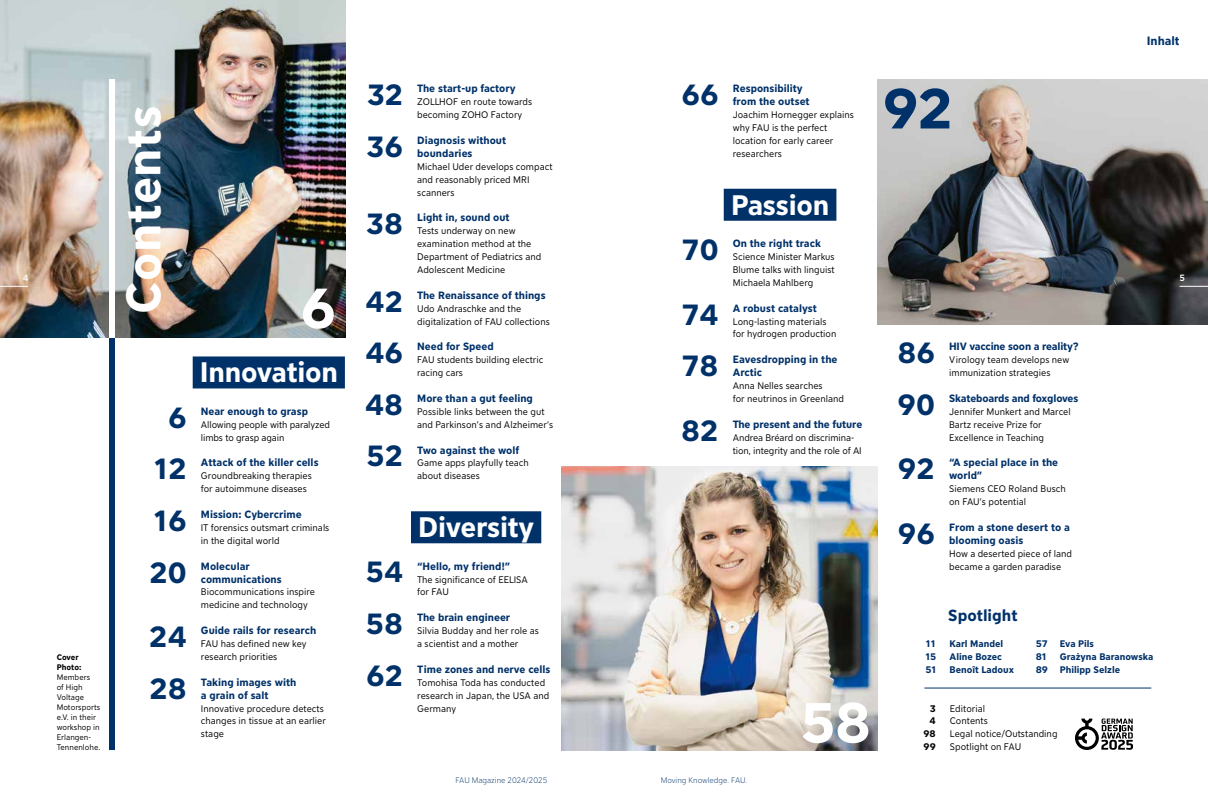
<style>
.page{position:relative;width:1208px;height:808px;background:#fff}
.page>*{position:absolute;margin:0;border:0;box-sizing:border-box;transform-origin:0 0}
.t1{font:700 56px "FAU Sans";color:#fff}
.t2{font:700 56px "FAU Sans";color:#003169}
.t3{font:700 48px "FAU Sans";letter-spacing:.01em;color:#fff}
.t4{font:700 29px/51.6px "FAU Sans";color:#003169}
.t5{font:700 28px "FAU Sans";letter-spacing:-.01em;color:#fff}
.t6{font:700 16px "FAU Sans";color:#003169}
.t7{font:700 12px "FAU Sans";color:#003169}
.t8{font:700 10.5px/12.9px "FAU Sans";color:#003169}
.t9{font:9.5px/12.9px "FAU Sans";color:#000}
.t10{font:700 9.5px/12.9px "FAU Sans";color:#003169}
.t11{font:700 9.5px "FAU Sans";color:#000}
.t12{font:500 9px "FAU Sans";color:#fff}
.t13{font:8px/10px "FAU Sans";color:#000}
.t14{font:300 8px "FAU Sans";color:#003169}
.t15{font:700 8px/10px "FAU Sans";color:#000}
</style>
<div class="page">
<img style="left:0;top:0;width:345px;height:337px">
<svg style="left:0;top:286px;width:28px;height:1px"></svg>
<div style="left:110px;top:79px;width:5px;height:671px;background:#003169"></div>
<div style="left:193px;top:356px;width:152px;height:32px;background:#003169"></div>
<div style="left:411px;top:511px;width:130px;height:32px;background:#003169"></div>
<div style="left:110px;top:79px;width:5px;height:258px;background:#fff"></div>
<img style="left:877px;top:79px;width:331px;height:245px">
<svg style="left:1179px;top:286px;width:29px;height:1px"></svg>
<img style="left:561px;top:466px;width:316px;height:284px">
<svg style="left:1075px;top:718px;width:58px;height:32px"></svg>
<div style="left:723px;top:189px;width:113px;height:32px;background:#003169"></div>
<hr style="left:924px;top:688px;width:227px;height:1px;background:#003169">
<p class="t12" style="left:23px;top:272px;width:7px">4</p>
<p class="t15" style="left:57px;top:652px;width:26px">Cover<br>Photo:</p>
<p class="t13" style="left:57px;top:672px;width:45px">Members<br>of High<br>Voltage<br>Motorsports e.V. in their workshop in<br>Erlangen-<br>Tennenlohe.</p>
<h2 class="t3" style="left:109px;top:314px;width:210px;rotate:-90deg">Contents</h2>
<h3 class="t4" style="left:149px;top:390px;width:39px;text-align:justify;text-indent:19px">6<br>12<br>16<br>20</h3>
<h3 class="t4" style="left:149px;top:609px;width:39px">24<br>28</h3>
<h1 class="t1" style="left:300px;top:268px;width:37px">6</h1>
<h3 class="t5" style="left:200px;top:352px;width:139px">Innovation</h3>
<p class="t8" style="left:201px;top:404px;width:109px">Near enough to grasp</p>
<p class="t9" style="left:201px;top:417px;width:131px">Allowing people with paralyzed limbs to grasp again</p>
<p class="t8" style="left:201px;top:456px;width:119px">Attack of the killer cells</p>
<p class="t9" style="left:201px;top:469px;width:113px">Groundbreaking therapies for autoimmune diseases</p>
<p class="t8" style="left:201px;top:507px;width:102px">Mission: Cybercrime</p>
<p class="t9" style="left:201px;top:521px;width:130px">IT forensics outsmart criminals in the digital world</p>
<p class="t8" style="left:201px;top:559px;width:82px">Molecular communications</p>
<p class="t9" style="left:201px;top:585px;width:116px">Biocommunications inspire medicine and technology</p>
<p class="t8" style="left:201px;top:623px;width:117px">Guide rails for research</p>
<p class="t9" style="left:201px;top:637px;width:107px">FAU has defined new key research priorities</p>
<p class="t8" style="left:201px;top:675px;width:97px">Taking images with a grain of salt</p>
<p class="t9" style="left:201px;top:701px;width:127px">Innovative procedure detects changes in tissue at an earlier stage</p>
<h3 class="t4" style="left:366px;top:67px;width:38px">32<br>36</h3>
<h3 class="t4" style="left:366px;top:196px;width:39px">38</h3>
<h3 class="t4" style="left:365px;top:274px;width:40px;text-align:justify">42<br>46<br>48<br>52</h3>
<h3 class="t4" style="left:365px;top:545px;width:39px;text-align:justify">54<br>58<br>62</h3>
<p class="t8" style="left:417px;top:82px;width:100px">The start-up factory</p>
<p class="t9" style="left:417px;top:95px;width:116px">ZOLLHOF en route towards becoming ZOHO Factory</p>
<p class="t8" style="left:417px;top:133px;width:90px">Diagnosis without boundaries</p>
<p class="t9" style="left:417px;top:159px;width:137px">Michael Uder develops compact and reasonably priced MRI scanners</p>
<p class="t8" style="left:417px;top:211px;width:94px">Light in, sound out</p>
<p class="t9" style="left:417px;top:224px;width:126px">Tests underway on new examination method at the<br>Department of Pediatrics and<br>Adolescent Medicine</p>
<p class="t8" style="left:417px;top:288px;width:130px">The Renaissance of things</p>
<p class="t9" style="left:417px;top:301px;width:134px">Udo Andraschke and the digitalization of FAU collections</p>
<p class="t8" style="left:417px;top:340px;width:78px">Need for Speed</p>
<p class="t9" style="left:417px;top:353px;width:128px">FAU students building electric racing cars</p>
<p class="t8" style="left:417px;top:391px;width:117px">More than a gut feeling</p>
<p class="t9" style="left:417px;top:404px;width:138px">Possible links between the gut and Parkinson’s and Alzheimer’s</p>
<p class="t8" style="left:417px;top:443px;width:104px">Two against the wolf</p>
<p class="t9" style="left:417px;top:456px;width:113px">Game apps playfully teach about diseases</p>
<h3 class="t5" style="left:418px;top:507px;width:118px">Diversity</h3>
<p class="t8" style="left:417px;top:559px;width:95px">“Hello, my friend!”</p>
<p class="t9" style="left:417px;top:572px;width:112px">The significance of EELISA for FAU</p>
<p class="t8" style="left:417px;top:610px;width:95px">The brain engineer</p>
<p class="t9" style="left:417px;top:624px;width:123px">Silvia Budday and her role as a scientist and a mother</p>
<p class="t8" style="left:417px;top:662px;width:135px">Time zones and nerve cells</p>
<p class="t9" style="left:417px;top:675px;width:134px">Tomohisa Toda has conducted research in Japan, the USA and<br>Germany</p>
<p class="t14" style="left:455px;top:775px;width:93px">FAU Magazine 2024/2025</p>
<h3 class="t4" style="left:681px;top:67px;width:39px">66</h3>
<h3 class="t4" style="left:681px;top:222px;width:39px">70</h3>
<h3 class="t4" style="left:681px;top:287px;width:39px">74<br>78</h3>
<h3 class="t4" style="left:681px;top:403px;width:39px">82</h3>
<p class="t8" style="left:733px;top:82px;width:78px">Responsibility from the outset</p>
<p class="t9" style="left:733px;top:108px;width:123px">Joachim Hornegger explains why FAU is the perfect location for early career researchers</p>
<h3 class="t5" style="left:731px;top:185px;width:100px">Passion</h3>
<p class="t8" style="left:733px;top:236px;width:90px">On the right track</p>
<p class="t9" style="left:733px;top:250px;width:104px;text-align:justify">Science Minister Markus Blume talks with linguist Michaela Mahlberg</p>
<p class="t8" style="left:733px;top:301px;width:86px">A robust catalyst</p>
<p class="t9" style="left:733px;top:314px;width:105px">Long-lasting materials for hydrogen production</p>
<p class="t8" style="left:733px;top:352px;width:106px">Eavesdropping in the<br>Arctic</p>
<p class="t9" style="left:733px;top:379px;width:113px">Anna Nelles searches<br>for neutrinos in Greenland</p>
<p class="t8" style="left:733px;top:417px;width:131px">The present and the future</p>
<p class="t9" style="left:733px;top:430px;width:130px">Andrea Bréard on discrimina&shy;tion, integrity and the role of AI</p>
<h1 class="t1" style="left:800px;top:682px;width:73px">58</h1>
<p class="t14" style="left:660px;top:775px;width:88px">Moving Knowledge. FAU.</p>
<h1 class="t2" style="left:882px;top:68px;width:72px">92</h1>
<h3 class="t4" style="left:897px;top:325px;width:39px">86<br>90</h3>
<h3 class="t4" style="left:898px;top:442px;width:39px">92</h3>
<h3 class="t4" style="left:897px;top:506px;width:39px">96</h3>
<p class="t8" style="left:949px;top:340px;width:131px">HIV vaccine soon a reality?</p>
<p class="t9" style="left:949px;top:353px;width:122px">Virology team develops new immunization strategies</p>
<p class="t8" style="left:949px;top:391px;width:131px">Skateboards and foxgloves</p>
<p class="t9" style="left:949px;top:404px;width:123px">Jennifer Munkert and Marcel<br>Bartz receive Prize for<br>Excellence in Teaching</p>
<p class="t8" style="left:949px;top:456px;width:111px">“A special place in the world”</p>
<p class="t9" style="left:949px;top:482px;width:118px">Siemens CEO Roland Busch on FAU’s potential</p>
<p class="t8" style="left:949px;top:520px;width:122px">From a stone desert to a blooming oasis</p>
<p class="t9" style="left:949px;top:546px;width:124px">How a deserted piece of land became a garden paradise</p>
<h3 class="t6" style="left:948px;top:604px;width:71px">Spotlight</h3>
<p class="t7" style="left:1146px;top:32px;width:34px">Inhalt</p>
<p class="t12" style="left:1179px;top:272px;width:7px">5</p>
<p class="t10" style="left:926px;top:637px;width:11px">11</p>
<p class="t10" style="left:949px;top:637px;width:55px">Karl Mandel</p>
<p class="t10" style="left:925px;top:650px;width:12px">15</p>
<p class="t10" style="left:949px;top:650px;width:54px">Aline Bozec</p>
<p class="t10" style="left:925px;top:662px;width:12px">51</p>
<p class="t10" style="left:949px;top:662px;width:66px">Benoît Ladoux</p>
<p class="t10" style="left:1035px;top:637px;width:14px">57</p>
<p class="t10" style="left:1059px;top:637px;width:36px">Eva Pils</p>
<p class="t10" style="left:1035px;top:650px;width:13px">81</p>
<p class="t10" style="left:1035px;top:650px;width:119px;text-indent:24px">Grażyna Baranowska<br>89 Philipp Selzle</p>
<p class="t11" style="left:930px;top:701px;width:7px">3</p>
<p class="t9" style="left:950px;top:701px;width:37px">Editorial</p>
<p class="t11" style="left:929px;top:714px;width:8px">4</p>
<p class="t9" style="left:950px;top:714px;width:40px">Contents</p>
<p class="t11" style="left:923px;top:727px;width:14px">98</p>
<p class="t9" style="left:949px;top:727px;width:109px">Legal notice/Outstanding</p>
<p class="t11" style="left:923px;top:740px;width:14px">99</p>
<p class="t9" style="left:949px;top:740px;width:73px">Spotlight on FAU</p>
</div>
